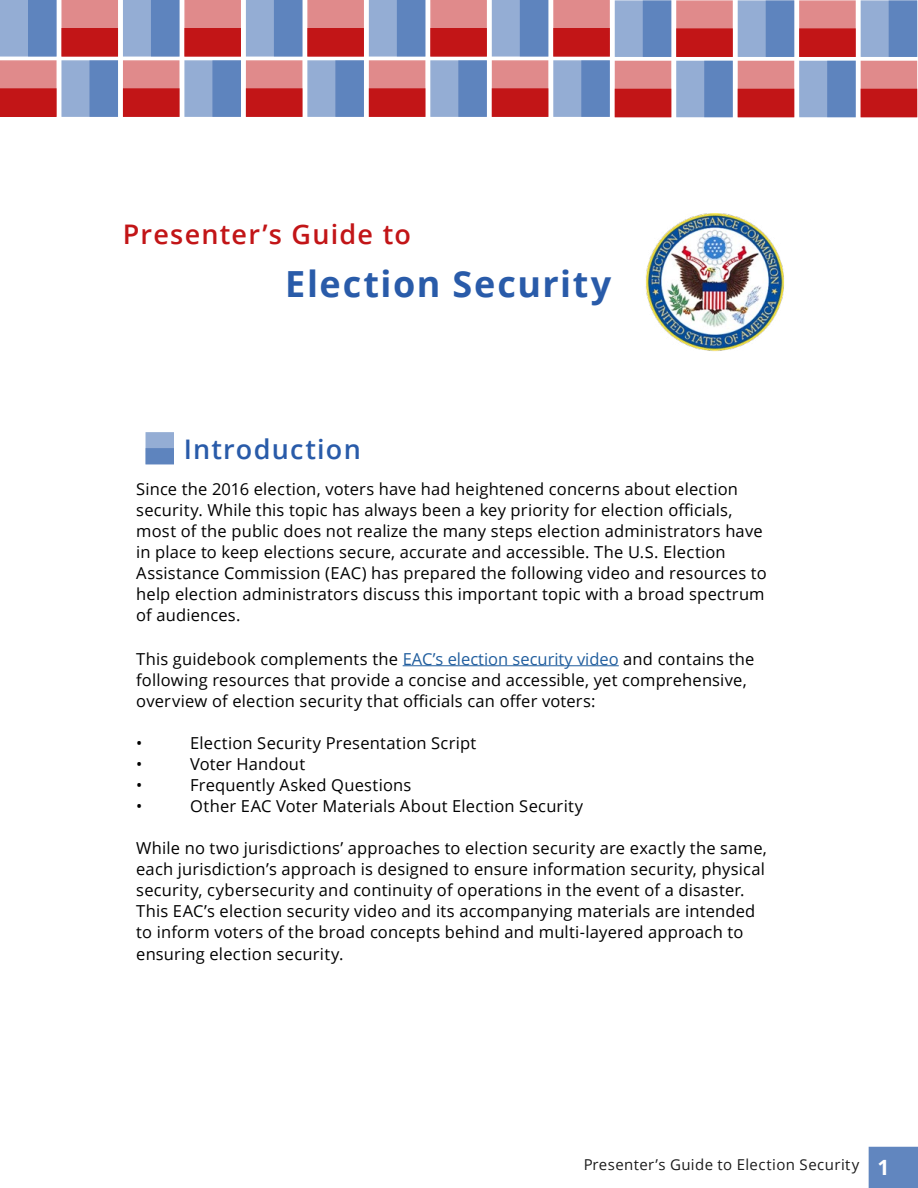
<style>
.page{position:relative;width:918px;height:1188px;background:#fff}
.page>*{position:absolute;margin:0;border:0;box-sizing:border-box;transform-origin:0 0}
.t1{font:700 36px "Open Sans";letter-spacing:.045em;color:#295ba9}
.t2{font:600 27px "Open Sans";letter-spacing:.045em;color:#c21517}
.t3{font:600 27px "Open Sans";letter-spacing:.045em;color:#295ba9}
.t4{font:16.5px/21px "Open Sans";letter-spacing:.01em;color:#000}
.t5{font:15px "Open Sans";letter-spacing:.025em;color:#000}
.s1{color:#215e9e}
.s2{font-weight:700;font-size:21px;color:#fff}
</style>
<div class="page">
<div style="left:869px;top:1147px;width:49px;height:41px;background:#6186bf"></div>
<img style="left:646px;top:213px;width:138px;height:138px">
<hr style="left:403px;top:665px;width:216px;height:1px;background:#215e9e">
<div style="left:61px;top:0;width:57px;height:57px;background:#e08a8b"></div>
<div style="left:61px;top:28px;width:57px;height:29px;background:#c21517;border:2px solid #c21517"></div>
<div style="left:61px;top:60px;width:57px;height:57px;background:#94add4"></div>
<div style="left:89px;top:60px;width:29px;height:57px;background:#5e84be;border:2px solid #295ba9"></div>
<div style="left:676px;top:0;width:57px;height:57px;background:#e08a8b"></div>
<div style="left:676px;top:28px;width:57px;height:29px;background:#c21517;border:2px solid #c21517"></div>
<div style="left:676px;top:61px;width:57px;height:56px;background:#94add4"></div>
<div style="left:704px;top:61px;width:29px;height:56px;background:#5e84be;border:2px solid #295ba9"></div>
<div style="left:123px;top:60px;width:57px;height:57px;background:#e08a8b"></div>
<div style="left:123px;top:88px;width:57px;height:29px;background:#c21517;border:2px solid #c21517"></div>
<div style="left:123px;top:0;width:57px;height:57px;background:#94add4"></div>
<div style="left:151px;top:0;width:29px;height:57px;background:#5e84be;border:2px solid #295ba9"></div>
<div style="left:738px;top:61px;width:56px;height:56px;background:#e08a8b"></div>
<div style="left:738px;top:89px;width:56px;height:28px;background:#c21517"></div>
<div style="left:738px;top:0;width:56px;height:57px;background:#94add4"></div>
<div style="left:766px;top:0;width:28px;height:57px;background:#5e84be"></div>
<div style="left:0;top:60px;width:57px;height:57px;background:#e08a8b"></div>
<div style="left:1px;top:89px;width:55px;height:27px;background:#c21517"></div>
<div style="left:0;top:88px;width:57px;height:29px;border:2px solid #c21517"></div>
<div style="left:0;top:0;width:57px;height:57px;background:#94add4"></div>
<div style="left:28px;top:0;width:29px;height:57px;background:#5e84be;border:2px solid #295ba9"></div>
<div style="left:615px;top:61px;width:56px;height:56px;background:#e08a8b"></div>
<div style="left:615px;top:89px;width:56px;height:28px;background:#c21517"></div>
<div style="left:615px;top:0;width:56px;height:57px;background:#94add4"></div>
<div style="left:643px;top:0;width:28px;height:57px;background:#5e84be"></div>
<div style="left:184px;top:0;width:57px;height:57px;background:#e08a8b"></div>
<div style="left:184px;top:28px;width:57px;height:29px;background:#c21517;border:2px solid #c21517"></div>
<div style="left:184px;top:60px;width:57px;height:57px;background:#94add4"></div>
<div style="left:212px;top:60px;width:29px;height:57px;background:#5e84be;border:2px solid #295ba9"></div>
<div style="left:799px;top:0;width:57px;height:57px;background:#e08a8b"></div>
<div style="left:799px;top:28px;width:57px;height:29px;background:#c21517;border:2px solid #c21517"></div>
<div style="left:799px;top:61px;width:57px;height:56px;background:#94add4"></div>
<div style="left:827px;top:61px;width:29px;height:56px;background:#5e84be;border:2px solid #295ba9"></div>
<div style="left:246px;top:60px;width:56px;height:57px;background:#e08a8b"></div>
<div style="left:246px;top:88px;width:56px;height:29px;background:#c21517;border:2px solid #c21517"></div>
<div style="left:246px;top:0;width:56px;height:57px;background:#94add4"></div>
<div style="left:274px;top:0;width:28px;height:57px;background:#5e84be"></div>
<div style="left:861px;top:61px;width:56px;height:56px;background:#e08a8b"></div>
<div style="left:861px;top:89px;width:55px;height:28px;background:#c21517"></div>
<div style="left:861px;top:0;width:56px;height:57px;background:#94add4"></div>
<div style="left:889px;top:0;width:28px;height:57px;background:#5e84be"></div>
<div style="left:307px;top:0;width:57px;height:57px;background:#e08a8b"></div>
<div style="left:307px;top:28px;width:57px;height:29px;background:#c21517;border:2px solid #c21517"></div>
<div style="left:307px;top:60px;width:57px;height:57px;background:#94add4"></div>
<div style="left:335px;top:60px;width:29px;height:57px;background:#5e84be;border:2px solid #295ba9"></div>
<div style="left:369px;top:60px;width:56px;height:57px;background:#e08a8b"></div>
<div style="left:369px;top:88px;width:56px;height:29px;background:#c21517;border:2px solid #c21517"></div>
<div style="left:369px;top:0;width:56px;height:57px;background:#94add4"></div>
<div style="left:397px;top:0;width:28px;height:57px;background:#5e84be"></div>
<div style="left:430px;top:0;width:57px;height:57px;background:#e08a8b"></div>
<div style="left:430px;top:28px;width:57px;height:29px;background:#c21517;border:2px solid #c21517"></div>
<div style="left:430px;top:60px;width:57px;height:57px;background:#94add4"></div>
<div style="left:458px;top:60px;width:29px;height:57px;background:#5e84be;border:2px solid #295ba9"></div>
<div style="left:492px;top:60px;width:56px;height:57px;background:#e08a8b"></div>
<div style="left:492px;top:88px;width:56px;height:29px;background:#c21517;border:2px solid #c21517"></div>
<div style="left:492px;top:0;width:56px;height:57px;background:#94add4"></div>
<div style="left:520px;top:0;width:28px;height:57px;background:#5e84be"></div>
<div style="left:553px;top:0;width:57px;height:57px;background:#e08a8b"></div>
<div style="left:553px;top:28px;width:57px;height:29px;background:#c21517;border:2px solid #c21517"></div>
<div style="left:553px;top:60px;width:57px;height:57px;background:#94add4"></div>
<div style="left:581px;top:60px;width:29px;height:57px;background:#5e84be;border:2px solid #295ba9"></div>
<div style="left:146px;top:432px;width:28px;height:32px;background:#94add4"></div>
<div style="left:146px;top:448px;width:28px;height:16px;background:#5e84be"></div>
<h2 class="t2" style="left:123px;top:216px;width:290px">Presenter’s Guide to</h2>
<h1 class="t1" style="left:285px;top:258px;width:328px">Election Security</h1>
<h2 class="t3" style="left:184px;top:430px;width:179px">Introduction</h2>
<p class="t4" style="left:136px;top:478px;width:632px">Since the 2016 election, voters have had heightened concerns about election security. While this topic has always been a key priority for election officials, most of the public does not realize the many steps election administrators have in place to keep elections secure, accurate and accessible. The U.S. Election Assistance Commission (EAC) has prepared the following video and resources to help election administrators discuss this important topic with a broad spectrum of audiences.</p>
<p class="t4" style="left:136px;top:648px;width:620px">This guidebook complements the <span class="s1">EAC’s election security video</span> and contains the following resources that provide a concise and accessible, yet comprehensive, overview of election security that officials can offer voters:</p>
<p class="t4" style="left:136px;top:732px;width:8px">•</p>
<p class="t4" style="left:190px;top:732px;width:287px">Election Security Presentation Script</p>
<p class="t4" style="left:136px;top:753px;width:8px">•</p>
<p class="t4" style="left:190px;top:753px;width:117px">Voter Handout</p>
<p class="t4" style="left:136px;top:774px;width:8px">•</p>
<p class="t4" style="left:190px;top:774px;width:223px">Frequently Asked Questions</p>
<p class="t4" style="left:136px;top:795px;width:8px">•</p>
<p class="t4" style="left:190px;top:795px;width:395px">Other EAC Voter Materials About Election Security</p>
<p class="t4" style="left:136px;top:837px;width:632px">While no two jurisdictions’ approaches to election security are exactly the same, each jurisdiction’s approach is designed to ensure information security, physical security, cybersecurity and continuity of operations in the event of a disaster.<br>This EAC’s election security video and its accompanying materials are intended to inform voters of the broad concepts behind and multi-layered approach to</p>
<p class="t4" style="left:136px;top:943px;width:209px">ensuring election security.</p>
<p class="t5" style="left:583px;top:1155px;width:308px">Presenter’s Guide to Election Security <span class="s2">1</span></p>
</div>
